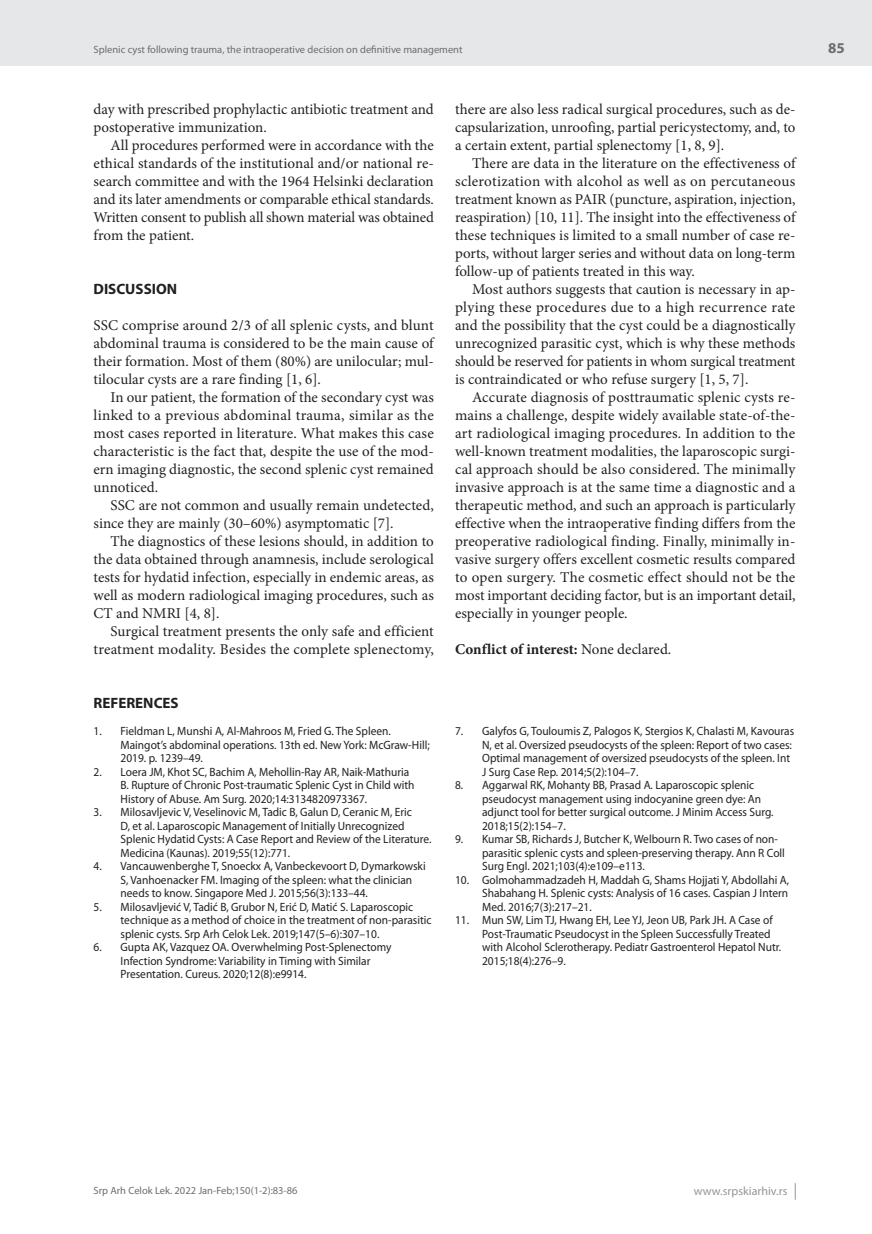
<style>
.page{position:relative;width:872px;height:1234px;background:#fff}
.page>*{position:absolute;margin:0;border:0;box-sizing:border-box;transform-origin:0 0}
.t1{font:15px/18px "Minion Pro";color:#231f20;text-align:justify}
.t2{font:700 15px "Minion Pro";color:#231f20}
.t3{font:700 15px "Myriad Pro";color:#231f20}
.t4{font:700 15px "Myriad Pro";color:#6c6d70}
.t5{font:12px/13.5px "Myriad Pro";color:#231f20;scale:.95 1}
.t6{font:12px "Myriad Pro";color:#939598}
.t7{font:10.5px "Myriad Pro";color:#6c6d70}
.s1{font-weight:400}
</style>
<div class="page">
<div style="left:0;top:0;width:872px;height:66px;background:#e6e7e9"></div>
<svg style="left:795px;top:1183px;width:1px;height:16px"></svg>
<p class="t7" style="left:94px;top:43px;width:370px">Splenic cyst following trauma, the intraoperative decision on definitive management</p>
<p class="t1" style="left:94px;top:100px;width:342px">day with prescribed prophylactic antibiotic treatment and postoperative immunization.</p>
<p class="t1" style="left:94px;top:136px;width:342px;text-indent:17px">All procedures performed were in accordance with the ethical standards of the institutional and/or national re&shy;search committee and with the 1964 Helsinki declaration and its later amendments or comparable ethical standards.<br>Written consent to publish all shown material was obtained from the patient.</p>
<p class="t3" style="left:94px;top:279px;width:85px">DISCUSSION</p>
<p class="t1" style="left:94px;top:316px;width:342px">SSC comprise around 2/3 of all splenic cysts, and blunt abdominal trauma is considered to be the main cause of their formation. Most of them (80%) are unilocular; mul&shy;tilocular cysts are a rare finding [1, 6].</p>
<p class="t1" style="left:94px;top:388px;width:342px;text-indent:17px">In our patient, the formation of the secondary cyst was linked to a previous abdominal trauma, similar as the most cases reported in literature. What makes this case characteristic is the fact that, despite the use of the mod&shy;ern imaging diagnostic, the second splenic cyst remained unnoticed.</p>
<p class="t1" style="left:94px;top:496px;width:342px;text-indent:17px">SSC are not common and usually remain undetected, since they are mainly (30–60%) asymptomatic [7].</p>
<p class="t1" style="left:94px;top:532px;width:342px;text-indent:17px">The diagnostics of these lesions should, in addition to the data obtained through anamnesis, include serological tests for hydatid infection, especially in endemic areas, as well as modern radiological imaging procedures, such as CT and NMRI [4, 8].</p>
<p class="t1" style="left:94px;top:622px;width:342px;text-align:right">Surgical treatment presents the only safe and efficient treatment modality. Besides the complete splenectomy,</p>
<p class="t3" style="left:94px;top:693px;width:87px">REFERENCES</p>
<p class="t5" style="left:121px;top:724px;width:327px;text-indent:-27px">1. Fieldman L, Munshi A, Al-Mahroos M, Fried G. The Spleen.<br>Maingot’s abdominal operations. 13th ed. New York: McGraw-Hill;<br>2019. p. 1239–49.</p>
<p class="t5" style="left:121px;top:764px;width:311px;text-indent:-27px">2. Loera JM, Khot SC, Bachim A, Mehollin-Ray AR, Naik-Mathuria<br>B. Rupture of Chronic Post-traumatic Splenic Cyst in Child with<br>History of Abuse. Am Surg. 2020;14:3134820973367.</p>
<p class="t5" style="left:121px;top:805px;width:329px;text-indent:-27px">3. Milosavljevic V, Veselinovic M, Tadic B, Galun D, Ceranic M, Eric<br>D, et al. Laparoscopic Management of Initially Unrecognized Splenic Hydatid Cysts: A Case Report and Review of the Literature.<br>Medicina (Kaunas). 2019;55(12):771.</p>
<p class="t5" style="left:121px;top:859px;width:323px;text-indent:-27px">4. Vancauwenberghe T, Snoeckx A, Vanbeckevoort D, Dymarkowski<br>S, Vanhoenacker FM. Imaging of the spleen: what the clinician needs to know. Singapore Med J. 2015;56(3):133–44.</p>
<p class="t5" style="left:121px;top:899px;width:329px;text-indent:-27px">5. Milosavljević V, Tadić B, Grubor N, Erić D, Matić S. Laparoscopic technique as a method of choice in the treatment of non-parasitic splenic cysts. Srp Arh Celok Lek. 2019;147(5–6):307–10.</p>
<p class="t5" style="left:121px;top:940px;width:286px;text-indent:-27px">6. Gupta AK, Vazquez OA. Overwhelming Post-Splenectomy<br>Infection Syndrome: Variability in Timing with Similar<br>Presentation. Cureus. 2020;12(8):e9914.</p>
<p class="t1" style="left:455px;top:100px;width:342px">there are also less radical surgical procedures, such as de&shy;capsularization, unroofing, partial pericystectomy, and, to a certain extent, partial splenectomy [1, 8, 9].</p>
<p class="t1" style="left:455px;top:154px;width:342px;text-indent:17px">There are data in the literature on the effectiveness of sclerotization with alcohol as well as on percutaneous treatment known as PAIR (puncture, aspiration, injection, reaspiration) [10, 11]. The insight into the effectiveness of these techniques is limited to a small number of case re&shy;ports, without larger series and without data on long-term follow-up of patients treated in this way.</p>
<p class="t1" style="left:455px;top:280px;width:342px;text-indent:17px">Most authors suggests that caution is necessary in ap&shy;plying these procedures due to a high recurrence rate and the possibility that the cyst could be a diagnostically unrecognized parasitic cyst, which is why these methods should be reserved for patients in whom surgical treatment is contraindicated or who refuse surgery [1, 5, 7].</p>
<p class="t1" style="left:455px;top:388px;width:342px;text-indent:17px">Accurate diagnosis of posttraumatic splenic cysts re&shy;mains a challenge, despite widely available state-of-the&shy;art radiological imaging procedures. In addition to the well-known treatment modalities, the laparoscopic surgi&shy;cal approach should be also considered. The minimally invasive approach is at the same time a diagnostic and a therapeutic method, and such an approach is particularly effective when the intraoperative finding differs from the preoperative radiological finding. Finally, minimally in&shy;vasive surgery offers excellent cosmetic results compared to open surgery. The cosmetic effect should not be the most important deciding factor, but is an important detail, especially in younger people.</p>
<p class="t2" style="left:455px;top:638px;width:218px">Conflict of interest: <span class="s1">None declared.</span></p>
<p class="t5" style="left:482px;top:724px;width:330px;text-indent:-27px">7. Galyfos G, Touloumis Z, Palogos K, Stergios K, Chalasti M, Kavouras N, et al. Oversized pseudocysts of the spleen: Report of two cases:<br>Optimal management of oversized pseudocysts of the spleen. Int J Surg Case Rep. 2014;5(2):104–7.</p>
<p class="t5" style="left:482px;top:778px;width:308px;text-indent:-27px">8. Aggarwal RK, Mohanty BB, Prasad A. Laparoscopic splenic pseudocyst management using indocyanine green dye: An adjunct tool for better surgical outcome. J Minim Access Surg.<br>2018;15(2):154–7.</p>
<p class="t5" style="left:482px;top:832px;width:320px;text-indent:-27px">9. Kumar SB, Richards J, Butcher K, Welbourn R. Two cases of non&shy;parasitic splenic cysts and spleen-preserving therapy. Ann R Coll<br>Surg Engl. 2021;103(4):e109–e113.</p>
<p class="t5" style="left:482px;top:872px;width:324px;text-align:justify;text-indent:-27px">10. Golmohammadzadeh H, Maddah G, Shams Hojjati Y, Abdollahi A, Shabahang H. Splenic cysts: Analysis of 16 cases. Caspian J Intern Med. 2016;7(3):217–21.</p>
<p class="t5" style="left:482px;top:913px;width:316px;text-indent:-27px">11. Mun SW, Lim TJ, Hwang EH, Lee YJ, Jeon UB, Park JH. A Case of Post-Traumatic Pseudocyst in the Spleen Successfully Treated with Alcohol Sclerotherapy. Pediatr Gastroenterol Hepatol Nutr.<br>2015;18(4):276–9.</p>
<p class="t4" style="left:828px;top:38px;width:18px">85</p>
<p class="t7" style="left:94px;top:1184px;width:205px">Srp Arh Celok Lek. 2022 Jan-Feb;150(1-2):83-86</p>
<p class="t6" style="left:694px;top:1183px;width:95px">www.srpskiarhiv.rs</p>
</div>
